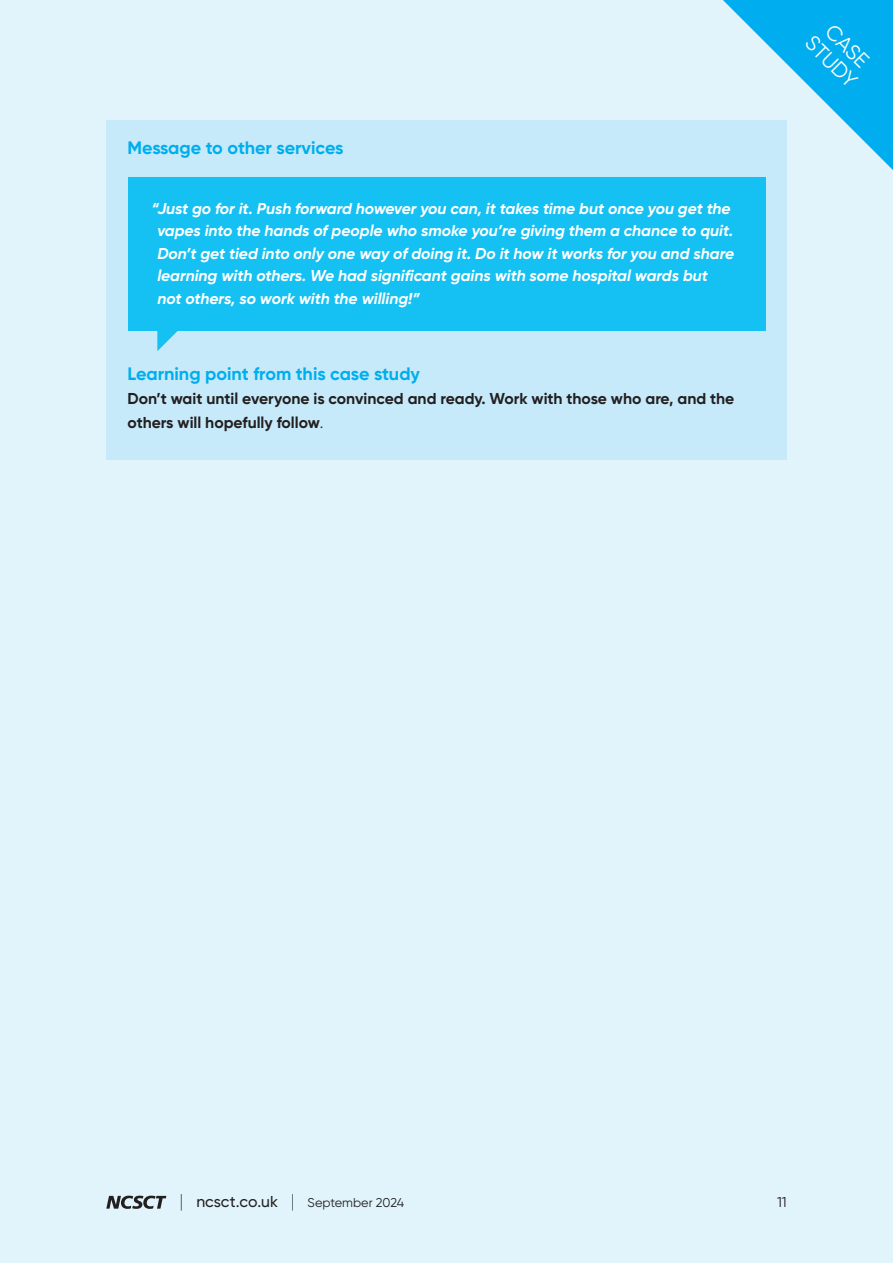
<style>
.page{position:relative;width:893px;height:1263px;background:#e1f4fc}
.page>*{position:absolute;margin:0;border:0;box-sizing:border-box;transform-origin:0 0}
.t1{font:21px/22.5px "Gilroy";color:#fff}
.t2{font:700 18px "Gilroy";color:#00aeef}
.t3{font:italic 700 15.75px/22.5px "Gilroy";color:#fff}
.t4{font:700 15.75px/24px "Gilroy";color:#231f20}
.t5{font:14.25px "Gilroy";color:#231f20}
.t6{font:12.75px "Gilroy";color:#231f20}
.s1{font-weight:400}
.s2{font-weight:200;font-size:18px}
.s3{font-weight:500;font-size:15.75px}
</style>
<div class="page">
<svg style="left:106px;top:1195px;width:60px;height:14px"></svg>
<div style="left:106px;top:120px;width:681px;height:340px;background:#c6eafa"></div>
<div style="left:128px;top:177px;width:637px;height:154px;background:#15c0f2"></div>
<svg style="left:157px;top:331px;width:21px;height:20px"></svg>
<svg style="left:723px;top:0;width:170px;height:170px"></svg>
<p class="t2" style="left:128px;top:136px;width:217px">Message to other services</p>
<p class="t3" style="left:157px;top:197px;width:578px;text-indent:-6px">“Just go for it. Push forward however you can, it takes time but once you get the vapes into the hands of people who smoke you’re giving them a chance to quit.<br>Don’t get tied into only one way of doing it. Do it how it works for you and share learning with others. We had significant gains with some hospital wards but not others, so work with the willing!”</p>
<p class="t2" style="left:128px;top:363px;width:294px">Learning point from this case study</p>
<p class="t4" style="left:128px;top:387px;width:608px">Don’t wait until everyone is convinced and ready. Work with those who are, and the others will hopefully follow<span class="s1">.</span></p>
<h1 class="t1" style="left:833px;top:15px;width:65px;rotate:45deg">CASE<br>STUDY</h1>
<p class="t6" style="left:180px;top:1194px;width:226px"><span class="s2">|</span> <span class="s3">ncsct.co.uk</span> <span class="s2">|</span> September 2024</p>
<p class="t5" style="left:777px;top:1193px;width:11px">11</p>
</div>
